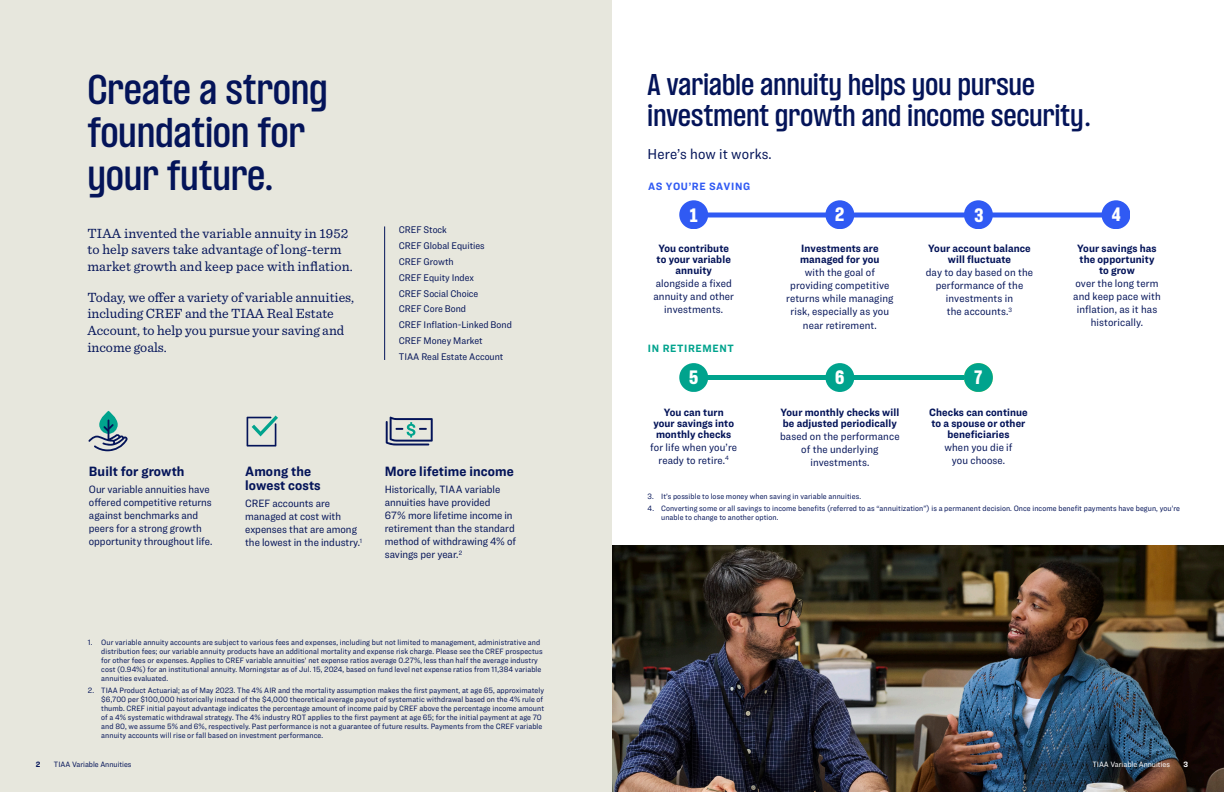
<style>
.page{position:relative;width:1224px;height:792px;background:#fff}
.page>*{position:absolute;margin:0;border:0;box-sizing:border-box;transform-origin:0 0}
.t1{font:600 36px/43.2px "TIAA Challenger";letter-spacing:.01em;color:#041459}
.t2{font:600 26px/31.2px "TIAA Challenger";letter-spacing:.01em;color:#041459}
.t3{font:900 16.8px "TIAA Challenger";color:#fff}
.t4{font:15px "Ringside Narrow";letter-spacing:.01em;color:#041459}
.t5{font:14px/16.8px "Sentinel";color:#041459}
.t6{font:700 14px/14px "Ringside Narrow";letter-spacing:.01em;color:#041459}
.t7{font:11px/13.2px "Ringside Narrow";letter-spacing:.005em;color:#041459;text-align:center}
.t8{font:700 11px/11px "Ringside Narrow";letter-spacing:.01em;color:#041459;text-align:center}
.t9{font:700 11px "Ringside Narrow";letter-spacing:.06em;color:#305af3}
.t10{font:700 11px "Ringside Narrow";letter-spacing:.06em;color:#00a38d}
.t11{font:10px/15.9px "Ringside Narrow";color:#041459}
.t12{font:8px/9px "Ringside Narrow";letter-spacing:.01em;color:#041459}
.t13{font:8px "Ringside Narrow";color:#fff}
.t14{font:700 8px "Ringside Narrow";color:#041459}
.t15{font:700 8px "Ringside Narrow";color:#fff}
</style>
<div class="page">
<div style="left:694px;top:212px;width:414px;height:6px;background:#305af3"></div>
<div style="left:689px;top:375px;width:288px;height:5px;background:#00a38d"></div>
<div style="left:0;top:0;width:612px;height:792px;background:#e7e7dd"></div>
<hr style="left:384px;top:226px;width:1px;height:134px;background:#041459">
<svg style="left:99px;top:411px;width:19px;height:23px"></svg>
<svg style="left:88px;top:420px;width:40px;height:31px"></svg>
<svg style="left:247px;top:416px;width:31px;height:31px"></svg>
<svg style="left:386px;top:417px;width:47px;height:28px"></svg>
<img style="left:612px;top:545px;width:612px;height:247px">
<svg style="left:679px;top:200px;width:29px;height:29px"></svg>
<svg style="left:825px;top:200px;width:29px;height:29px"></svg>
<svg style="left:964px;top:200px;width:29px;height:29px"></svg>
<svg style="left:1102px;top:200px;width:28px;height:29px"></svg>
<svg style="left:679px;top:363px;width:29px;height:29px"></svg>
<svg style="left:825px;top:363px;width:29px;height:29px"></svg>
<svg style="left:964px;top:363px;width:29px;height:29px"></svg>
<h1 class="t1" style="left:88px;top:68px;width:241px">Create a strong foundation for your future.</h1>
<h3 class="t5" style="left:87px;top:224px;width:267px">TIAA invented the variable annuity in 1952 to help savers take advantage of long-term market growth and keep pace with inflation.</h3>
<h3 class="t5" style="left:87px;top:288px;width:268px">Today, we offer a variety of variable annuities, including CREF and the TIAA Real Estate Account, to help you pursue your saving and income goals.</h3>
<h3 class="t6" style="left:89px;top:464px;width:97px">Built for growth</h3>
<h3 class="t7" style="left:89px;top:483px;width:125px;text-align:left">Our variable annuities have offered competitive returns against benchmarks and peers for a strong growth opportunity throughout life.</h3>
<h3 class="t6" style="left:245px;top:464px;width:77px">Among the lowest costs</h3>
<h3 class="t7" style="left:245px;top:497px;width:118px;text-align:left">CREF accounts are managed at cost with expenses that are among the lowest in the industry.<sup>1</sup></h3>
<h2 class="t2" style="left:648px;top:69px;width:444px">A variable annuity helps you pursue investment growth and income security.</h2>
<h3 class="t4" style="left:648px;top:143px;width:126px">Here’s how it works.</h3>
<h3 class="t9" style="left:648px;top:178px;width:103px">AS YOU’RE SAVING</h3>
<p class="t11" style="left:399px;top:222px;width:115px">CREF Stock<br>CREF Global Equities<br>CREF Growth<br>CREF Equity Index<br>CREF Social Choice<br>CREF Core Bond<br>CREF Inflation-Linked Bond<br>CREF Money Market<br>TIAA Real Estate Account</p>
<h3 class="t3" style="left:690px;top:205px;width:9px">1</h3>
<h3 class="t3" style="left:835px;top:204px;width:11px">2</h3>
<h3 class="t3" style="left:974px;top:205px;width:11px">3</h3>
<h3 class="t3" style="left:1112px;top:204px;width:11px">4</h3>
<h3 class="t8" style="left:657px;top:242px;width:76px">You contribute to your variable annuity</h3>
<h3 class="t7" style="left:653px;top:276px;width:82px">alongside a fixed annuity and other investments.</h3>
<h3 class="t10" style="left:648px;top:341px;width:87px">IN RETIREMENT</h3>
<h3 class="t8" style="left:800px;top:242px;width:81px;text-align:left">Investments are managed for you</h3>
<h3 class="t7" style="left:786px;top:265px;width:109px">with the goal of providing competitive returns while managing risk, especially as you near retirement.</h3>
<h3 class="t8" style="left:928px;top:242px;width:104px">Your account balance will fluctuate</h3>
<h3 class="t7" style="left:926px;top:265px;width:109px">day to day based on the performance of the investments in<br>the accounts.<sup>3</sup></h3>
<h3 class="t3" style="left:689px;top:367px;width:11px">5</h3>
<h3 class="t3" style="left:835px;top:367px;width:11px">6</h3>
<h3 class="t3" style="left:975px;top:367px;width:9px">7</h3>
<h3 class="t8" style="left:1077px;top:242px;width:81px">Your savings has the opportunity to grow</h3>
<h3 class="t7" style="left:1073px;top:276px;width:89px">over the long term and keep pace with inflation, as it has historically.</h3>
<h3 class="t8" style="left:929px;top:406px;width:100px">Checks can continue to a spouse or other beneficiaries</h3>
<h3 class="t7" style="left:944px;top:440px;width:70px">when you die if you choose.</h3>
<h3 class="t8" style="left:780px;top:406px;width:120px;text-align:left">Your monthly checks will be adjusted periodically</h3>
<h3 class="t7" style="left:780px;top:429px;width:121px">based on the performance of the underlying investments.</h3>
<h3 class="t8" style="left:653px;top:406px;width:82px">You can turn your savings into monthly checks</h3>
<h3 class="t7" style="left:650px;top:440px;width:88px">for life when you’re ready to retire.<sup>4</sup></h3>
<h3 class="t6" style="left:385px;top:464px;width:131px">More lifetime income</h3>
<h3 class="t7" style="left:385px;top:483px;width:133px;text-align:left">Historically, TIAA variable annuities have provided<br>67% more lifetime income in retirement than the standard method of withdrawing 4% of savings per year.<sup>2</sup></h3>
<p class="t12" style="left:648px;top:492px;width:215px">3. It’s possible to lose money when saving in variable annuities.</p>
<p class="t12" style="left:661px;top:504px;width:520px;text-indent:-13px">4. Converting some or all savings to income benefits (referred to as “annuitization”) is a permanent decision. Once income benefit payments have begun, you’re unable to change to another option.</p>
<p class="t12" style="left:101px;top:638px;width:443px;text-indent:-13px">1. Our variable annuity accounts are subject to various fees and expenses, including but not limited to management, administrative and distribution fees; our variable annuity products have an additional mortality and expense risk charge. Please see the CREF prospectus for other fees or expenses. Applies to CREF variable annuities’ net expense ratios average 0.27%, less than half the average industry cost (0.94%) for an institutional annuity. Morningstar as of Jul. 15, 2024, based on fund level net expense ratios from 11,384 variable annuities evaluated.</p>
<p class="t12" style="left:101px;top:686px;width:444px;text-indent:-13px">2. TIAA Product Actuarial; as of May 2023. The 4% AIR and the mortality assumption makes the first payment, at age 65, approximately $6,700 per $100,000 historically instead of the $4,000 theoretical average payout of systematic withdrawal based on the 4% rule of thumb. CREF initial payout advantage indicates the percentage amount of income paid by CREF above the percentage income amount of a 4% systematic withdrawal strategy. The 4% industry ROT applies to the first payment at age 65; for the initial payment at age 70 and 80, we assume 5% and 6%, respectively. Past performance is not a guarantee of future results. Payments from the CREF variable annuity accounts will rise or fall based on investment performance.</p>
<p class="t14" style="left:36px;top:758px;width:6px">2</p>
<p class="t12" style="left:54px;top:760px;width:79px">TIAA Variable Annuities</p>
<p class="t13" style="left:1092px;top:759px;width:79px">TIAA Variable Annuities</p>
<p class="t15" style="left:1183px;top:758px;width:6px">3</p>
</div>
